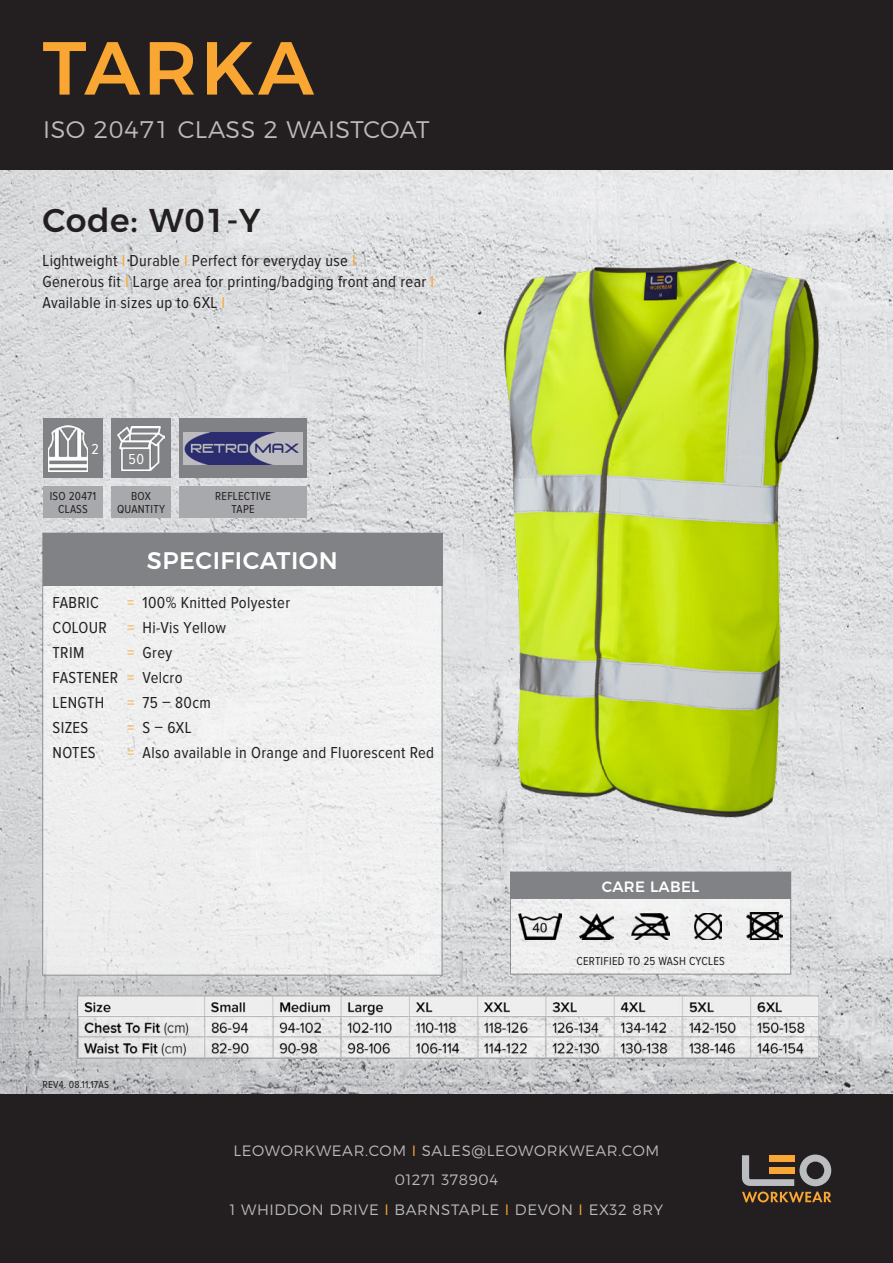
<style>
.page{position:relative;width:893px;height:1263px;background:#fff}
.page>*{position:absolute;margin:0;border:0;box-sizing:border-box;transform-origin:0 0}
.t1{font:500 75px "Montserrat";letter-spacing:.04em;color:#faa633}
.t2{font:500 33px "Montserrat";letter-spacing:.02em;color:#231f20}
.subhead{font:300 24px "Montserrat";letter-spacing:.02em;color:#bababc}
.subhead-2{font:500 24px "Montserrat";letter-spacing:.02em;color:#fff}
.body{font:16.5px/21px "Proxima Nova Cond";letter-spacing:.02em;color:#231f20}
.body-2{font:300 15px "Montserrat";letter-spacing:.04em;color:#bababc}
.subhead-3{font:500 15px "Montserrat";letter-spacing:.02em;color:#fff}
.body-3{font:15px "Proxima Nova Cond";color:#fff}
.body-4{font:12px/13.5px "Proxima Nova Cond";letter-spacing:.02em;color:#231f20;text-align:center}
.body-5{font:10.5px "Proxima Nova Cond";letter-spacing:.02em;color:#231f20}
.s1{color:#faa633}
</style>
<div class="page">
<img style="left:0;top:169px;width:893px;height:925px">
<div style="left:510px;top:872px;width:281px;height:102px;background:#efeff0"></div>
<div style="left:43px;top:533px;width:399px;height:442px;background:#efeff0"></div>
<div style="left:0;top:0;width:893px;height:169px;background:#231f20"></div>
<div style="left:0;top:1094px;width:893px;height:169px;background:#231f20"></div>
<div style="left:43px;top:419px;width:60px;height:59px;background:#808285"></div>
<div style="left:43px;top:533px;width:399px;height:53px;background:#808285"></div>
<div style="left:510px;top:872px;width:281px;height:27px;background:#808285"></div>
<div style="left:43px;top:486px;width:60px;height:32px;background:#a8a9ad"></div>
<div style="left:111px;top:419px;width:60px;height:59px;background:#808285"></div>
<div style="left:111px;top:486px;width:60px;height:32px;background:#a8a9ad"></div>
<div style="left:179px;top:419px;width:128px;height:59px;background:#808285"></div>
<div style="left:179px;top:486px;width:128px;height:32px;background:#a8a9ad"></div>
<img style="left:76px;top:993px;width:742px;height:66px">
<svg style="left:742px;top:1155px;width:89px;height:47px"></svg>
<img style="left:184px;top:433px;width:119px;height:31px">
<img style="left:48px;top:425px;width:39px;height:47px">
<img style="left:117px;top:426px;width:48px;height:44px">
<img style="left:519px;top:913px;width:42px;height:27px">
<img style="left:579px;top:913px;width:35px;height:27px">
<img style="left:632px;top:913px;width:37px;height:27px">
<img style="left:694px;top:913px;width:28px;height:27px">
<img style="left:747px;top:913px;width:35px;height:27px">
<img style="left:451px;top:254px;width:399px;height:601px">
<p class="t1" style="left:43px;top:8px;width:273px">TARKA</p>
<p class="subhead" style="left:43px;top:110px;width:388px">ISO 20471 CLASS 2 WAISTCOAT</p>
<p class="t2" style="left:43px;top:194px;width:220px">Code: W01-Y</p>
<p class="body" style="left:43px;top:250px;width:393px">Lightweight <span class="s1">I</span> Durable <span class="s1">I</span> Perfect for everyday use <span class="s1">I<br></span>Generous fit <span class="s1">I</span> Large area for printing/badging front and rear <span class="s1">I<br></span>Available in sizes up to 6XL <span class="s1">I</span></p>
<p class="body-3" style="left:91px;top:442px;width:9px">2</p>
<p class="body-3" style="left:129px;top:452px;width:17px">50</p>
<p class="body-4" style="left:50px;top:489px;width:48px">ISO 20471<br>CLASS</p>
<p class="body-4" style="left:117px;top:489px;width:49px">BOX<br>QUANTITY</p>
<p class="body-4" style="left:215px;top:489px;width:57px">REFLECTIVE<br>TAPE</p>
<p class="subhead-2" style="left:147px;top:541px;width:192px">SPECIFICATION</p>
<p class="body" style="left:53px;top:593px;width:48px">FABRIC</p>
<p class="body" style="left:53px;top:618px;width:56px">COLOUR</p>
<p class="body" style="left:53px;top:643px;width:33px">TRIM</p>
<p class="body" style="left:53px;top:668px;width:67px">FASTENER</p>
<p class="body" style="left:53px;top:693px;width:53px">LENGTH</p>
<p class="body" style="left:53px;top:718px;width:37px">SIZES</p>
<p class="body" style="left:53px;top:743px;width:45px">NOTES</p>
<p class="body" style="left:127px;top:593px;width:164px"><span class="s1">=</span> 100% Knitted Polyester</p>
<p class="body" style="left:127px;top:618px;width:100px"><span class="s1">=</span> Hi-Vis Yellow</p>
<p class="body" style="left:127px;top:643px;width:46px"><span class="s1">=</span> Grey</p>
<p class="body" style="left:127px;top:668px;width:57px"><span class="s1">=</span> Velcro</p>
<p class="body" style="left:127px;top:693px;width:85px"><span class="s1">=</span> 75 – 80cm</p>
<p class="body" style="left:127px;top:718px;width:66px"><span class="s1">=</span> S – 6XL</p>
<p class="body" style="left:127px;top:743px;width:308px"><span class="s1">=</span> Also available in Orange and Fluorescent Red</p>
<p class="body-5" style="left:43px;top:1080px;width:68px">REV4. 08.11.17AS</p>
<p class="subhead-3" style="left:602px;top:875px;width:99px">CARE LABEL</p>
<p class="body-4" style="left:576px;top:955px;width:150px">CERTIFIED TO 25 WASH CYCLES</p>
<p class="body-2" style="left:234px;top:1139px;width:427px">LEOWORKWEAR.COM <span class="s1">I</span> SALES@LEOWORKWEAR.COM</p>
<p class="body-2" style="left:395px;top:1168px;width:105px">01271 378904</p>
<p class="body-2" style="left:230px;top:1198px;width:435px">1 WHIDDON DRIVE <span class="s1">I</span> BARNSTAPLE <span class="s1">I</span> DEVON <span class="s1">I</span> EX32 8RY</p>
</div>
